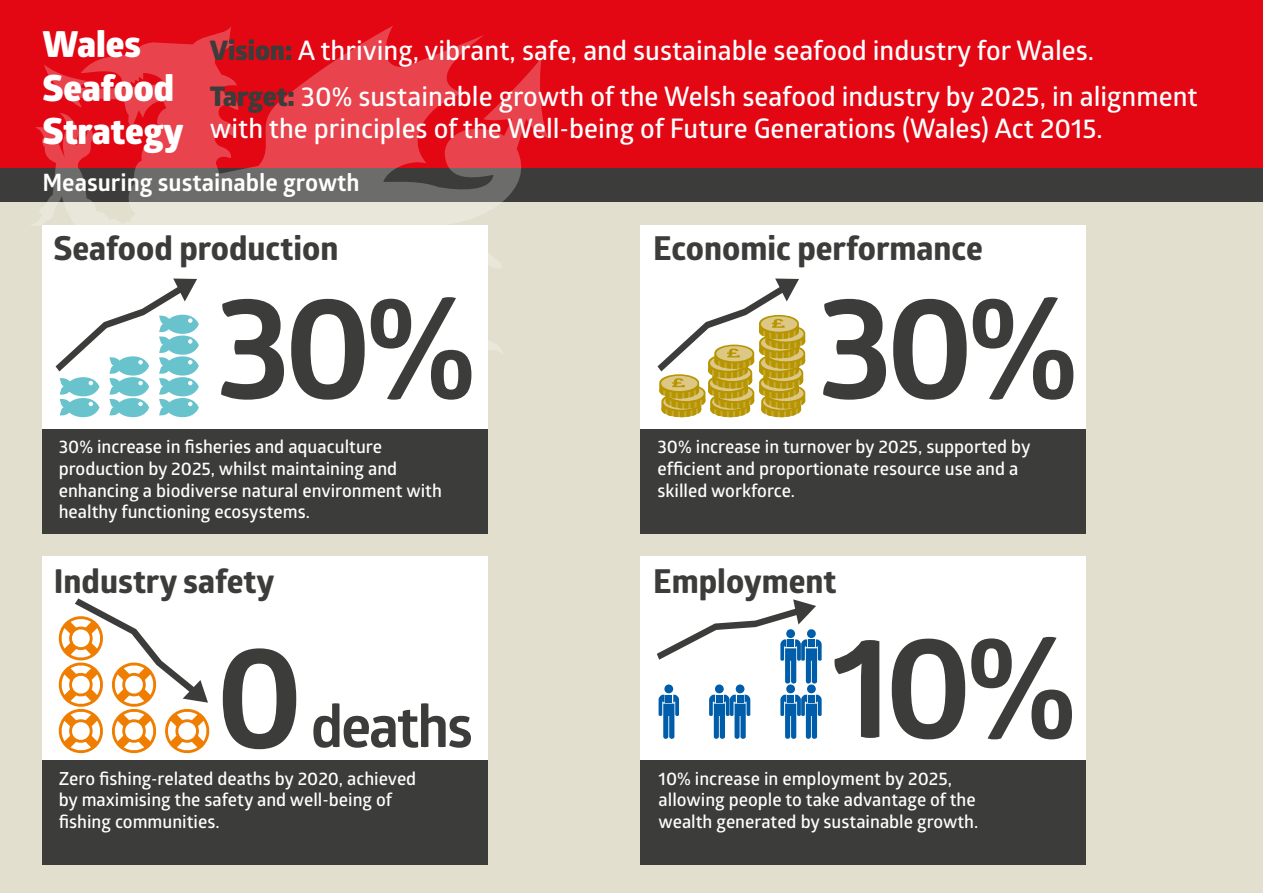
<style>
.page{position:relative;width:1263px;height:893px;background:#fff}
.page>*{position:absolute;margin:0;border:0;box-sizing:border-box;transform-origin:0 0}
.t1{font:700 144px "Glober";color:#3c3c3b}
.t2{font:700 58.5px "Glober";letter-spacing:-.04em;color:#3c3c3b}
.t3{font:800 36px/43.2px "Glober";color:#fff}
.t4{font:700 33px "Globerx";color:#3c3c3b}
.t5{font:600 27px/45.2px "Glober";color:#fff}
.t6{font:700 24px "Glober";color:#fff}
.t7{font:600 18px/21.6px "Glober";color:#fff}
.s1{font-weight:800;color:#3c3c3b}
</style>
<div class="page">
<div style="left:0;top:166px;width:1263px;height:727px;background:#e3dfcf"></div>
<div style="left:0;top:158px;width:1263px;height:44px;background:#3c3c3b"></div>
<div style="left:0;top:0;width:1263px;height:167px;background:#e30613"></div>
<svg style="left:30px;top:26px;width:518px;height:333px"></svg>
<div style="left:43px;top:225px;width:445px;height:203px;background:#fff"></div>
<div style="left:43px;top:557px;width:445px;height:203px;background:#fff"></div>
<div style="left:640px;top:225px;width:446px;height:203px;background:#fff"></div>
<div style="left:640px;top:557px;width:446px;height:203px;background:#fff"></div>
<div style="left:43px;top:429px;width:445px;height:105px;background:#3c3c3b"></div>
<div style="left:43px;top:761px;width:445px;height:104px;background:#3c3c3b"></div>
<div style="left:640px;top:429px;width:446px;height:105px;background:#3c3c3b"></div>
<div style="left:640px;top:761px;width:446px;height:104px;background:#3c3c3b"></div>
<svg style="left:56px;top:279px;width:143px;height:138px"></svg>
<svg style="left:657px;top:279px;width:148px;height:138px"></svg>
<svg style="left:58px;top:598px;width:152px;height:156px"></svg>
<svg style="left:657px;top:599px;width:165px;height:140px"></svg>
<div style="left:808px;top:639px;width:6px;height:8px;background:#005da9"></div>
<h3 class="t3" style="left:43px;top:23px;width:143px">Wales<br>Seafood<br>Strategy</h3>
<h3 class="t5" style="left:210px;top:27px;width:989px"><span class="s1">Vision:</span> A thriving, vibrant, safe, and sustainable seafood industry for Wales.<br><span class="s1">Target:</span> 30% sustainable growth of the Welsh seafood industry by 2025, in alignment</h3>
<h3 class="t5" style="left:210px;top:105px;width:894px">with the principles of the Well-being of Future Generations (Wales) Act 2015.</h3>
<h3 class="t6" style="left:43px;top:166px;width:319px">Measuring sustainable growth</h3>
<h3 class="t4" style="left:53px;top:225px;width:286px">Seafood production</h3>
<h1 class="t1" style="left:215px;top:246px;width:263px">30%</h1>
<p class="t7" style="left:59px;top:436px;width:385px">30% increase in fisheries and aquaculture production by 2025, whilst maintaining and enhancing a biodiverse natural environment with healthy functioning ecosystems.</p>
<h3 class="t4" style="left:54px;top:557px;width:222px">Industry safety</h3>
<h1 class="t1" style="left:215px;top:596px;width:90px">0</h1>
<h2 class="t2" style="left:311px;top:685px;width:164px">deaths</h2>
<p class="t7" style="left:59px;top:767px;width:359px">Zero fishing-related deaths by 2020, achieved by maximising the safety and well-being of fishing communities.</p>
<h3 class="t4" style="left:653px;top:225px;width:331px">Economic performance</h3>
<h1 class="t1" style="left:817px;top:246px;width:263px">30%</h1>
<p class="t7" style="left:657px;top:436px;width:375px">30% increase in turnover by 2025, supported by efficient and proportionate resource use and a skilled workforce.</p>
<h3 class="t4" style="left:653px;top:557px;width:185px">Employment</h3>
<h1 class="t1" style="left:831px;top:586px;width:248px">10%</h1>
<p class="t7" style="left:658px;top:767px;width:321px">10% increase in employment by 2025, allowing people to take advantage of the wealth generated by sustainable growth.</p>
</div>
